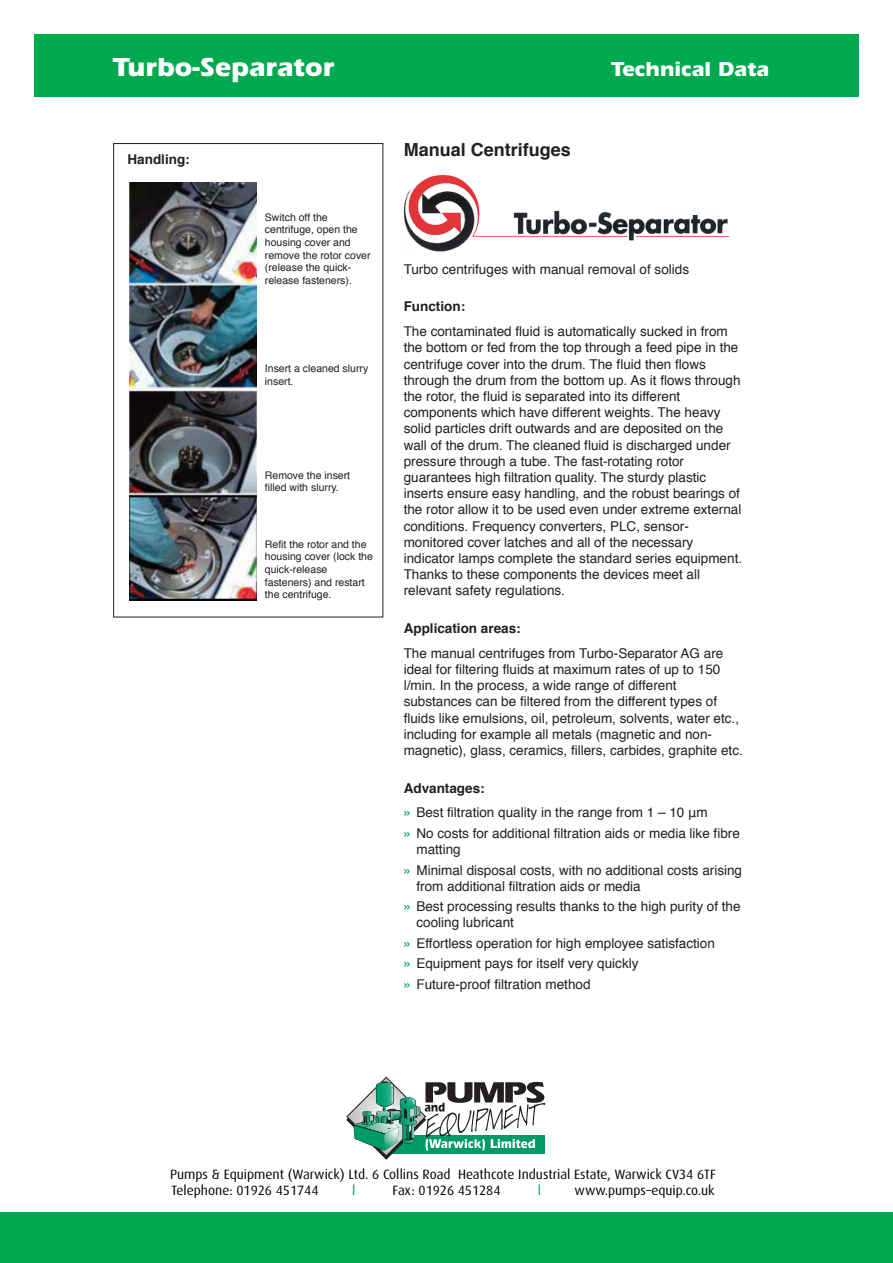
<style>
.page{position:relative;width:893px;height:1263px;background:#fff}
.page>*{position:absolute;margin:0;border:0;box-sizing:border-box;transform-origin:0 0}
.t1{font:700 27px "Itc Eras";color:#fff}
.t2{font:700 21px "Itc Eras";color:#fff}
.t3{font:700 18px "Helvetica";color:#231f20}
.t4{font:13.5px/16.2px "Helvetica";color:#231f20}
.t5{font:13.5px/16.2px "Dax";color:#000}
.t6{font:700 13.5px "Helvetica";color:#231f20}
.t7{font:13.5px "Dax";color:#00a94d}
.t8{font:10.5px/12.6px "Helvetica";color:#231f20}
.s1{font-weight:700}
.s2{font-weight:700;color:#00a94d}
</style>
<div class="page">
<div style="left:34px;top:34px;width:825px;height:62px;background:#00a94d"></div>
<img style="left:403px;top:174px;width:326px;height:78px">
<div style="left:0;top:1212px;width:893px;height:51px;background:#00a94d"></div>
<svg style="left:346px;top:1077px;width:199px;height:82px"></svg>
<img style="left:129px;top:183px;width:127px;height:417px">
<div style="left:113px;top:143px;width:270px;height:474px;border:1px solid #231f20"></div>
<h1 class="t1" style="left:113px;top:57px;width:223px">Turbo-Separator</h1>
<h2 class="t2" style="left:611px;top:62px;width:159px">Technical Data</h2>
<p class="t6" style="left:128px;top:153px;width:64px">Handling:</p>
<p class="t8" style="left:265px;top:212px;width:107px">Switch off the centrifuge, open the housing cover and remove the rotor cover (release the quick&shy;release fasteners).</p>
<p class="t8" style="left:265px;top:363px;width:105px">Insert a cleaned slurry insert.</p>
<p class="t8" style="left:265px;top:470px;width:87px">Remove the insert filled with slurry.</p>
<p class="t8" style="left:265px;top:539px;width:109px">Refit the rotor and the housing cover (lock the quick-release fasteners) and restart the centrifuge.</p>
<h3 class="t3" style="left:404px;top:142px;width:169px">Manual Centrifuges</h3>
<p class="t4" style="left:404px;top:262px;width:287px">Turbo centrifuges with manual removal of solids</p>
<p class="t6" style="left:404px;top:301px;width:63px">Function:</p>
<p class="t4" style="left:404px;top:324px;width:340px">The contaminated fluid is automatically sucked in from the bottom or fed from the top through a feed pipe in the centrifuge cover into the drum. The fluid then flows through the drum from the bottom up. As it flows through the rotor, the fluid is separated into its different components which have different weights. The heavy solid particles drift outwards and are deposited on the wall of the drum. The cleaned fluid is discharged under pressure through a tube. The fast-rotating rotor guarantees high filtration quality. The sturdy plastic inserts ensure easy handling, and the robust bearings of the rotor allow it to be used even under extreme external conditions. Frequency converters, PLC, sensor&shy;monitored cover latches and all of the necessary indicator lamps complete the standard series equipment.<br>Thanks to these components the devices meet all relevant safety regulations.</p>
<p class="t6" style="left:404px;top:623px;width:119px">Application areas:</p>
<p class="t4" style="left:404px;top:646px;width:341px">The manual centrifuges from Turbo-Separator AG are ideal for filtering fluids at maximum rates of up to 150 l/min. In the process, a wide range of different substances can be filtered from the different types of fluids like emulsions, oil, petroleum, solvents, water etc., including for example all metals (magnetic and non&shy;magnetic), glass, ceramics, fillers, carbides, graphite etc.</p>
<p class="t4" style="left:404px;top:777px;width:305px;line-height:24.8px"><span class="s1">Advantages:<br></span><span class="s2">»</span> Best filtration quality in the range from 1 – 10 μm</p>
<p class="t4" style="left:416px;top:826px;width:325px;text-indent:-12px"><span class="s2">»</span> No costs for additional filtration aids or media like fibre matting</p>
<p class="t4" style="left:416px;top:863px;width:327px;text-indent:-12px"><span class="s2">»</span> Minimal disposal costs, with no additional costs arising from additional filtration aids or media</p>
<p class="t4" style="left:416px;top:899px;width:326px;text-indent:-12px"><span class="s2">»</span> Best processing results thanks to the high purity of the cooling lubricant</p>
<p class="t4" style="left:404px;top:934px;width:312px;line-height:20.4px"><span class="s2">»</span> Effortless operation for high employee satisfaction <span class="s2">»</span> Equipment pays for itself very quickly<br><span class="s2">»</span> Future-proof filtration method</p>
<p class="t5" style="left:170px;top:1167px;width:547px">Pumps &amp; Equipment (Warwick) Ltd. 6 Collins Road Heathcote Industrial Estate, Warwick CV34 6TF<br>Telephone: 01926 451744</p>
<p class="t7" style="left:352px;top:1185px;width:5px">l</p>
<p class="t5" style="left:393px;top:1183px;width:109px">Fax: 01926 451284</p>
<p class="t7" style="left:538px;top:1185px;width:5px">l</p>
<p class="t5" style="left:575px;top:1183px;width:142px">www.pumps–equip.co.uk</p>
</div>
